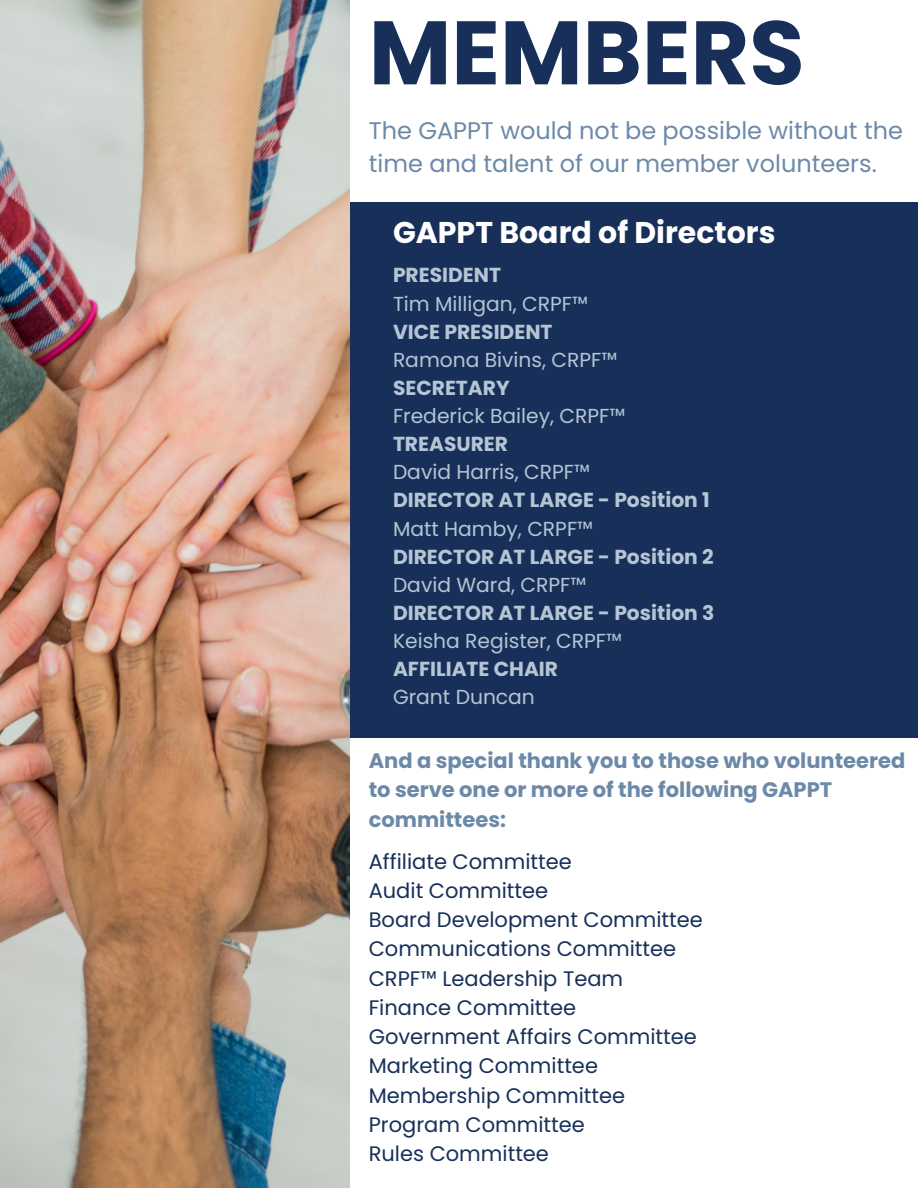
<style>
.page{position:relative;width:918px;height:1188px;background:#fff}
.page>*{position:absolute;margin:0;border:0;box-sizing:border-box;transform-origin:0 0}
.t1{font:700 90px "Poppins";color:#183059}
.t2{font:700 30px "Poppins";color:#fff}
.t3{font:24px/32.7px "Poppins";color:#6c89a8}
.t4{font:21px "Poppins";color:#183059}
.t5{font:700 21px/29.2px "Poppins";color:#6c89a8}
.t6{font:20.25px "Poppins";color:#b5c5d4}
.t7{font:700 20.25px "Poppins";color:#b5c5d4}
</style>
<div class="page">
<div style="left:350px;top:203px;width:568px;height:535px;background:#183059"></div>
<img style="left:0;top:0;width:350px;height:1188px">
<h1 class="t1" style="left:369px;top:-10px;width:437px">MEMBERS</h1>
<h3 class="t3" style="left:369px;top:114px;width:536px">The GAPPT would not be possible without the time and talent of our member volunteers.</h3>
<h2 class="t2" style="left:393px;top:211px;width:384px">GAPPT Board of Directors</h2>
<p class="t7" style="left:393px;top:261px;width:110px">PRESIDENT</p>
<p class="t6" style="left:393px;top:289px;width:197px">Tim Milligan, CRPF™</p>
<p class="t7" style="left:393px;top:317px;width:161px">VICE PRESIDENT</p>
<p class="t6" style="left:393px;top:346px;width:226px">Ramona Bivins, CRPF™</p>
<h4 class="t7" style="left:393px;top:374px;width:118px">SECRETARY</h4>
<p class="t6" style="left:393px;top:402px;width:234px">Frederick Bailey, CRPF™</p>
<p class="t7" style="left:393px;top:430px;width:117px">TREASURER</p>
<p class="t6" style="left:393px;top:458px;width:198px">David Harris, CRPF™</p>
<p class="t7" style="left:393px;top:486px;width:318px">DIRECTOR AT LARGE - Position 1</p>
<p class="t6" style="left:393px;top:514px;width:202px">Matt Hamby, CRPF™</p>
<p class="t7" style="left:393px;top:542px;width:322px">DIRECTOR AT LARGE - Position 2</p>
<p class="t6" style="left:393px;top:571px;width:195px">David Ward, CRPF™</p>
<p class="t7" style="left:393px;top:599px;width:323px">DIRECTOR AT LARGE - Position 3</p>
<p class="t6" style="left:393px;top:627px;width:230px">Keisha Register, CRPF™</p>
<p class="t7" style="left:393px;top:655px;width:167px">AFFILIATE CHAIR</p>
<p class="t6" style="left:393px;top:683px;width:143px">Grant Duncan</p>
<p class="t5" style="left:369px;top:746px;width:538px">And a special thank you to those who volunteered to serve one or more of the following GAPPT committees:</p>
<p class="t4" style="left:369px;top:847px;width:205px">Affiliate Committee</p>
<p class="t4" style="left:369px;top:876px;width:181px">Audit Committee</p>
<p class="t4" style="left:369px;top:905px;width:336px">Board Development Committee</p>
<p class="t4" style="left:369px;top:934px;width:309px">Communications Committee</p>
<p class="t4" style="left:369px;top:964px;width:256px">CRPF™ Leadership Team</p>
<p class="t4" style="left:369px;top:993px;width:209px">Finance Committee</p>
<p class="t4" style="left:369px;top:1022px;width:330px">Government Affairs Committee</p>
<p class="t4" style="left:369px;top:1051px;width:231px">Marketing Committee</p>
<p class="t4" style="left:369px;top:1081px;width:258px">Membership Committee</p>
<p class="t4" style="left:369px;top:1110px;width:218px">Program Committee</p>
<p class="t4" style="left:369px;top:1139px;width:182px">Rules Committee</p>
</div>
